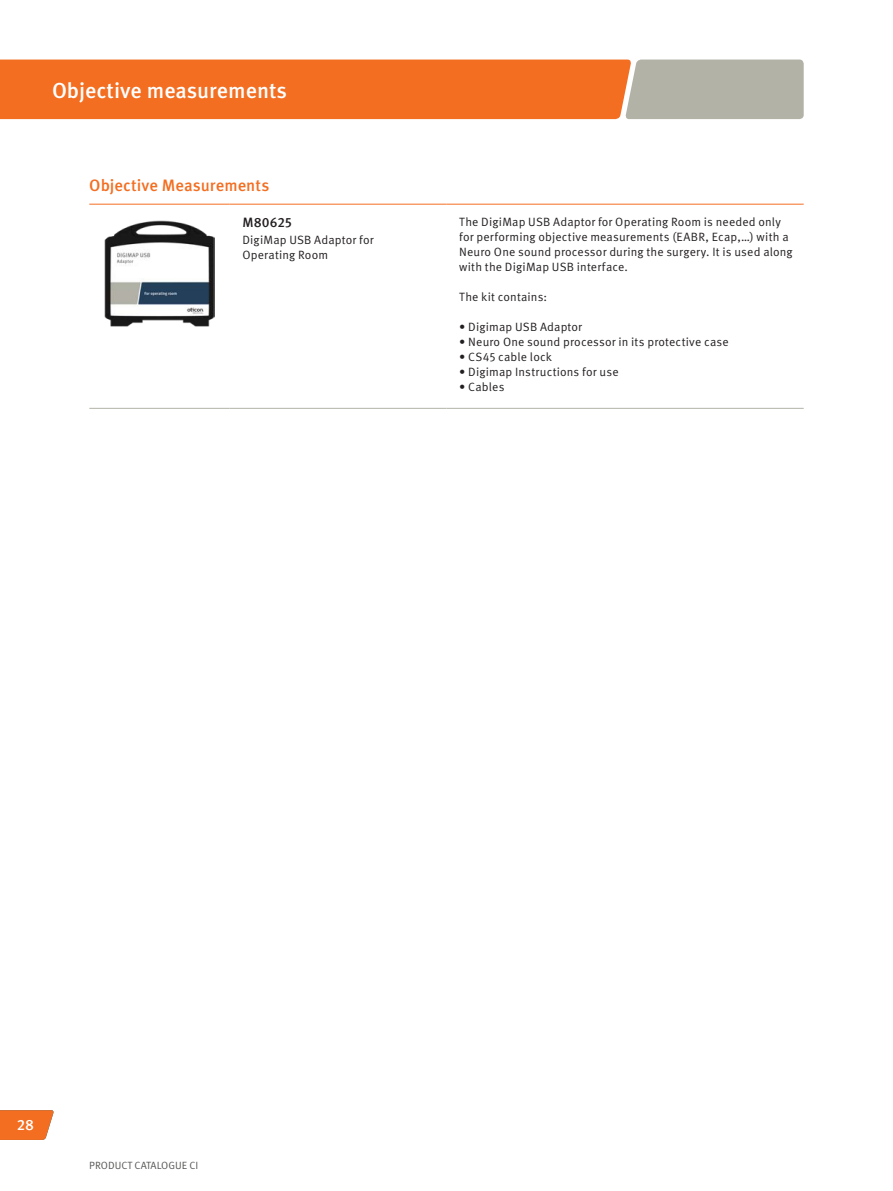
<style>
.page{position:relative;width:893px;height:1191px;background:#fff}
.page>*{position:absolute;margin:0;border:0;box-sizing:border-box;transform-origin:0 0}
.t1{font:500 21.75px "Meta Pro OM";color:#fff}
.t2{font:500 16.5px "Meta Pro OM";color:#f36e21}
.t3{font:500 15px "Meta Pro OM";color:#fff}
.t4{font:500 13.5px "Meta Pro OM";letter-spacing:.01em;color:#231f20}
.t5{font:12px/15px "Meta Pro OM";letter-spacing:.015em;color:#231f20}
.t6{font:10.5px "Meta Pro OM";color:#575855}
</style>
<div class="page">
<svg style="left:0;top:60px;width:804px;height:59px;background:#e57d3f"></svg>
<svg style="left:0;top:1110px;width:54px;height:30px;background:#f17933"></svg>
<hr style="left:89px;top:204px;width:141px;height:1px;background:#f36e21">
<hr style="left:230px;top:204px;width:216px;height:1px;background:#f36e21">
<hr style="left:446px;top:204px;width:358px;height:1px;background:#f36e21">
<hr style="left:89px;top:408px;width:141px;height:1px;background:#b2b2a7">
<hr style="left:230px;top:408px;width:216px;height:1px;background:#b2b2a7">
<hr style="left:446px;top:408px;width:358px;height:1px;background:#b2b2a7">
<img style="left:104px;top:221px;width:111px;height:105px">
<h1 class="t1" style="left:52px;top:76px;width:237px">Objective measurements</h1>
<h2 class="t2" style="left:89px;top:175px;width:182px">Objective Measurements</h2>
<p class="t4" style="left:242px;top:214px;width:51px">M80625</p>
<p class="t5" style="left:242px;top:233px;width:133px">DigiMap USB Adaptor for<br>Operating Room</p>
<p class="t5" style="left:459px;top:214px;width:335px">The DigiMap USB Adaptor for Operating Room is needed only for performing objective measurements (EABR, Ecap,…) with a Neuro One sound processor during the surgery. It is used along with the DigiMap USB interface.</p>
<p class="t5" style="left:459px;top:289px;width:89px">The kit contains:</p>
<p class="t5" style="left:459px;top:319px;width:124px">• Digimap USB Adaptor</p>
<p class="t5" style="left:459px;top:334px;width:271px">• Neuro One sound processor in its protective case</p>
<p class="t5" style="left:459px;top:349px;width:94px">• CS45 cable lock</p>
<p class="t5" style="left:459px;top:364px;width:161px">• Digimap Instructions for use</p>
<p class="t5" style="left:459px;top:379px;width:47px">• Cables</p>
<p class="t3" style="left:17px;top:1115px;width:19px">28</p>
<p class="t6" style="left:89px;top:1159px;width:111px">PRODUCT CATALOGUE CI</p>
</div>
